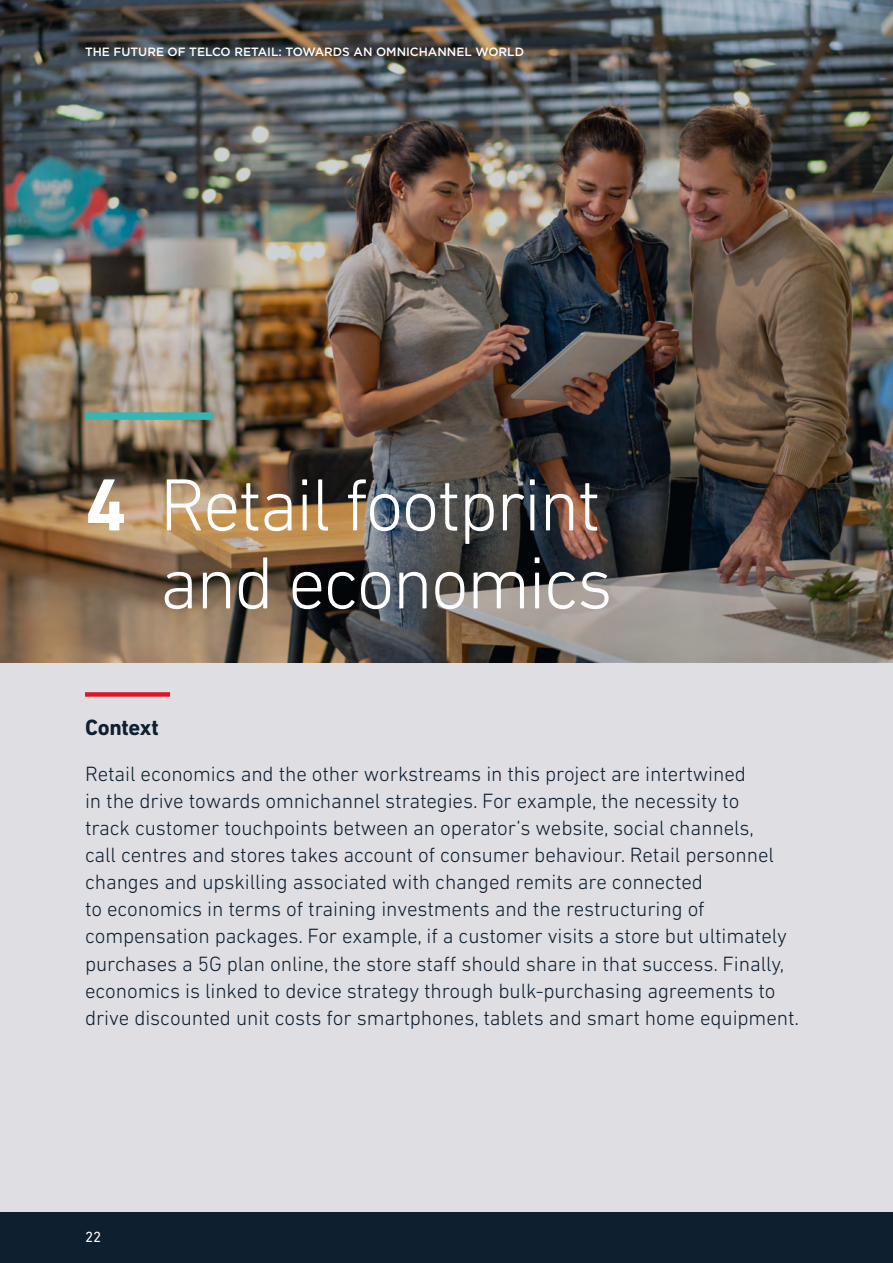
<style>
.page{position:relative;width:893px;height:1263px;background:#dedee3}
.page>*{position:absolute;margin:0;border:0;box-sizing:border-box;transform-origin:0 0}
.H1_Chapter_title{font:300 75px/78px "DIN Next LT Pro";letter-spacing:-.03em;color:#fff;text-align:right}
.t1{font:700 22.5px "DIN Next LT Pro";letter-spacing:-.015em;color:#0e1f30}
.Section_intro{font:300 21px/27px "DIN Next LT Pro";letter-spacing:-.005em;color:#0e1f30}
.t2{font:15px "DIN Next LT Pro";color:#fff}
.t3{font:500 12px "Gotham";color:#fff}
.s1{font-weight:700}
</style>
<div class="page">
<img style="left:0;top:0;width:893px;height:662px">
<div style="left:0;top:1212px;width:893px;height:51px;background:#0e1f30"></div>
<div style="left:85px;top:412px;width:128px;height:8px;background:#35b6b4"></div>
<div style="left:85px;top:692px;width:85px;height:5px;background:#de1726"></div>
<p class="t3" style="left:85px;top:44px;width:440px">THE FUTURE OF TELCO RETAIL: TOWARDS AN OMNICHANNEL WORLD</p>
<p class="H1_Chapter_title" style="left:85px;top:465px;width:529px"><span class="s1">4</span> Retail footprint and economics</p>
<h2 class="t1" style="left:85px;top:714px;width:75px">Context</h2>
<p class="Section_intro" style="left:85px;top:761px;width:716px">Retail economics and the other workstreams in this project are intertwined<br>in the drive towards omnichannel strategies. For example, the necessity to<br>track customer touchpoints between an operator’s website, social channels,<br>call centres and stores takes account of consumer behaviour. Retail personnel changes and upskilling associated with changed remits are connected<br>to economics in terms of training investments and the restructuring of compensation packages. For example, if a customer visits a store but ultimately purchases a 5G plan online, the store staff should share in that success. Finally, economics is linked to device strategy through bulk-purchasing agreements to drive discounted unit costs for smartphones, tablets and smart home equipment.</p>
<p class="t2" style="left:85px;top:1228px;width:18px">22</p>
</div>
